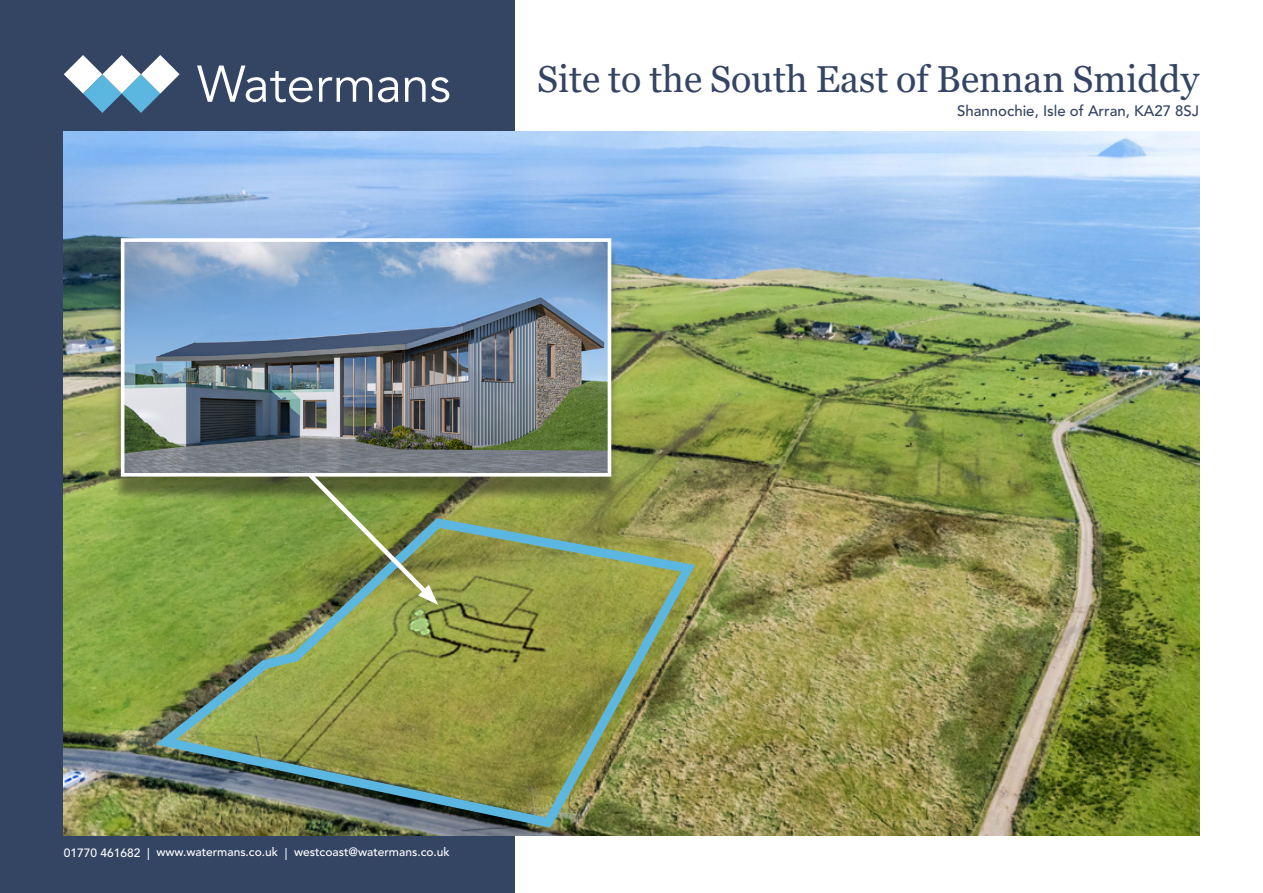
<style>
.page{position:relative;width:1263px;height:893px;background:#fff}
.page>*{position:absolute;margin:0;border:0;box-sizing:border-box;transform-origin:0 0}
.Front_Page_Address_1{font:37.5px "Georgia";color:#344463}
.Front_Page_Address_2{font:500 15px "Avenir LT Std";color:#344463}
.t1{font:500 12px "Avenir LT Std";color:#fff}
</style>
<div class="page">
<div style="left:0;top:0;width:514px;height:893px;background:#344463"></div>
<svg style="left:197px;top:66px;width:116px;height:36px"></svg>
<svg style="left:319px;top:77px;width:53px;height:25px"></svg>
<svg style="left:378px;top:77px;width:20px;height:25px"></svg>
<svg style="left:405px;top:77px;width:44px;height:25px"></svg>
<svg style="left:64px;top:55px;width:116px;height:58px"></svg>
<img style="left:64px;top:131px;width:1135px;height:705px">
<div style="left:112px;top:247px;width:507px;height:255px;background:#231f20;opacity:.48"></div>
<img style="left:126px;top:243px;width:480px;height:229px">
<div style="left:121px;top:238px;width:490px;height:239px;border:4px solid #fff"></div>
<img style="left:145px;top:513px;width:557px;height:322px">
<svg style="left:304px;top:469px;width:134px;height:136px;background:#809355"></svg>
<p class="Front_Page_Address_1" style="left:537px;top:57px;width:663px">Site to the South East of Bennan Smiddy</p>
<p class="Front_Page_Address_2" style="left:957px;top:102px;width:244px">Shannochie, Isle of Arran, KA27 8SJ</p>
<p class="t1" style="left:64px;top:845px;width:387px">01770 461682 | www.watermans.co.uk | westcoast@watermans.co.uk</p>
</div>
